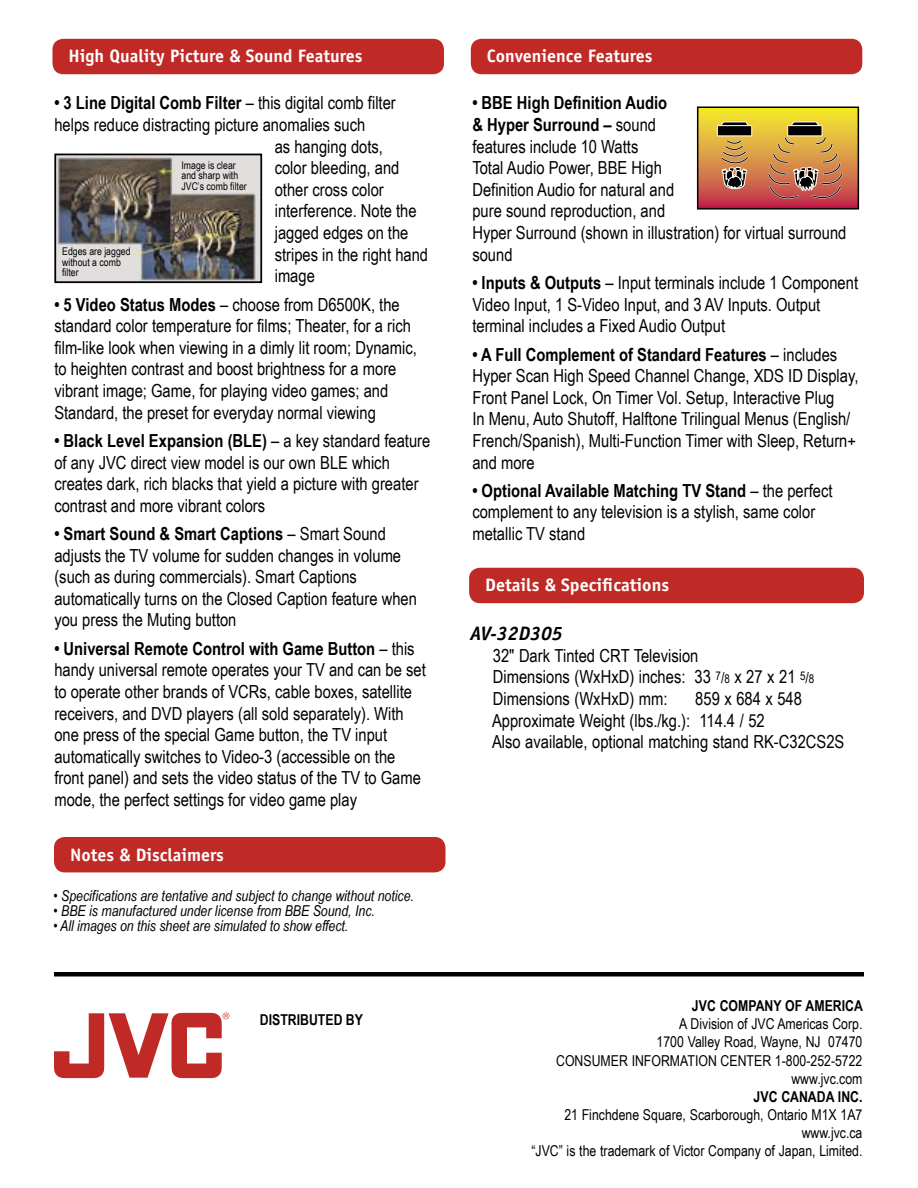
<style>
.page{position:relative;width:918px;height:1188px;background:#fff}
.page>*{position:absolute;margin:0;border:0;box-sizing:border-box;transform-origin:0 0}
.t1{font:italic 700 19.5px "Officina Sans";color:#000}
.t2{font:18px/21.6px "Arial Narrow";color:#000}
.t3{font:700 18px "Officina Sans";color:#fff}
.t4{font:700 18px "Arial Narrow";color:#000}
.t5{font:15px "Arial Narrow";color:#000}
.t6{font:italic 15px "Arial Narrow";color:#000}
.t7{font:700 15px "Arial Narrow";color:#000}
.t8{font:10.65px/10.6px "Arial Narrow";color:#000}
.s1{font-weight:400}
.s2{font-weight:700}
.s3{font-size:15px}
.s4{font-size:12px}
</style>
<div class="page">
<hr style="left:54px;top:972px;width:810px;height:4px;background:#000">
<svg style="left:54px;top:1013px;width:175px;height:65px"></svg>
<div style="left:52px;top:39px;width:392px;height:35px;background:#c02a26"></div>
<div style="left:54px;top:837px;width:392px;height:35px;background:#c02a26"></div>
<div style="left:469px;top:568px;width:395px;height:35px;background:#c02a26"></div>
<img style="left:57px;top:157px;width:202px;height:123px">
<div style="left:54px;top:154px;width:208px;height:129px;border:2px solid #000"></div>
<svg style="left:699px;top:108px;width:158px;height:100px;background:#c78947"></svg>
<div style="left:697px;top:106px;width:162px;height:104px;border:1px solid #000"></div>
<div style="left:471px;top:39px;width:391px;height:35px;background:#c02a26"></div>
<p class="t3" style="left:69px;top:45px;width:295px">High Quality Picture &amp; Sound Features</p>
<p class="t4" style="left:54px;top:93px;width:343px">• 3 Line Digital Comb Filter <span class="s1">– this digital comb filter</span></p>
<p class="t2" style="left:54px;top:114px;width:312px">helps reduce distracting picture anomalies such</p>
<p class="t2" style="left:275px;top:135px;width:110px">as hanging dots,</p>
<p class="t2" style="left:275px;top:157px;width:126px">color bleeding, and</p>
<p class="t2" style="left:275px;top:179px;width:111px">other cross color</p>
<p class="t2" style="left:275px;top:200px;width:143px">interference. Note the</p>
<p class="t2" style="left:275px;top:222px;width:135px">jagged edges on the</p>
<p class="t2" style="left:275px;top:243px;width:155px">stripes in the right hand</p>
<p class="t2" style="left:275px;top:265px;width:42px">image</p>
<p class="t2" style="left:54px;top:293px;width:364px"><span class="s2">• 5 Video Status Modes</span> – choose from D6500K, the standard color temperature for films; Theater, for a rich film-like look when viewing in a dimly lit room; Dynamic, to heighten contrast and boost brightness for a more vibrant image; Game, for playing video games; and Standard, the preset for everyday normal viewing</p>
<p class="t2" style="left:54px;top:430px;width:378px"><span class="s2">• Black Level Expansion (BLE)</span> – a key standard feature of any JVC direct view model is our own BLE which creates dark, rich blacks that yield a picture with greater contrast and more vibrant colors</p>
<p class="t2" style="left:54px;top:523px;width:364px"><span class="s2">• Smart Sound &amp; Smart Captions</span> – Smart Sound adjusts the TV volume for sudden changes in volume (such as during commercials). Smart Captions automatically turns on the Closed Caption feature when you press the Muting button</p>
<p class="t2" style="left:54px;top:638px;width:373px"><span class="s2">• Universal Remote Control with Game Button</span> – this handy universal remote operates your TV and can be set to operate other brands of VCRs, cable boxes, satellite receivers, and DVD players (all sold separately). With one press of the special Game button, the TV input automatically switches to Video-3 (accessible on the front panel) and sets the video status of the TV to Game mode, the perfect settings for video game play</p>
<p class="t8" style="left:182px;top:160px;width:67px">Image is clear and sharp with<br>JVC’s comb filter</p>
<p class="t8" style="left:62px;top:246px;width:70px">Edges are jagged without a comb filter</p>
<p class="t3" style="left:70px;top:843px;width:155px">Notes &amp; Disclaimers</p>
<p class="t6" style="left:53px;top:887px;width:362px">• Specifications are tentative and subject to change without notice.</p>
<p class="t6" style="left:53px;top:902px;width:323px">• BBE is manufactured under license from BBE Sound, Inc.</p>
<p class="t6" style="left:53px;top:917px;width:296px">• All images on this sheet are simulated to show effect.</p>
<p class="t7" style="left:260px;top:1011px;width:105px">DISTRIBUTED BY</p>
<p class="t3" style="left:487px;top:45px;width:167px">Convenience Features</p>
<p class="t2" style="left:472px;top:92px;width:376px"><span class="s2">• BBE High Definition Audio<br>&amp; Hyper Surround –</span> sound<br>features include 10 Watts<br>Total Audio Power, BBE High<br>Definition Audio for natural and<br>pure sound reproduction, and<br>Hyper Surround (shown in illustration) for virtual surround sound</p>
<p class="t2" style="left:472px;top:272px;width:387px"><span class="s2">• Inputs &amp; Outputs</span> – Input terminals include 1 Component<br>Video Input, 1 S-Video Input, and 3 AV Inputs. Output terminal includes a Fixed Audio Output</p>
<p class="t2" style="left:472px;top:343px;width:388px"><span class="s2">• A Full Complement of Standard Features</span> – includes Hyper Scan High Speed Channel Change, XDS ID Display, Front Panel Lock, On Timer Vol. Setup, Interactive Plug<br>In Menu, Auto Shutoff, Halftone Trilingual Menus (English/ French/Spanish), Multi-Function Timer with Sleep, Return+ and more</p>
<p class="t2" style="left:472px;top:480px;width:362px"><span class="s2">• Optional Available Matching TV Stand</span> – the perfect complement to any television is a stylish, same color metallic TV stand</p>
<p class="t3" style="left:485px;top:574px;width:185px">Details &amp; Specifications</p>
<p class="t1" style="left:470px;top:622px;width:94px">AV-32D305</p>
<p class="t2" style="left:493px;top:645px;width:207px">32" Dark Tinted CRT Television</p>
<p class="t2" style="left:493px;top:666px;width:323px">Dimensions (WxHxD) inches: 33 <sup>7</sup><span class="s3">/</span><span class="s4">8</span> x 27 x 21 <sup>5</sup><span class="s3">/</span><span class="s4">8</span></p>
<p class="t2" style="left:493px;top:688px;width:176px">Dimensions (WxHxD) mm:</p>
<p class="t2" style="left:695px;top:688px;width:108px">859 x 684 x 548</p>
<p class="t2" style="left:492px;top:710px;width:274px">Approximate Weight (lbs./kg.): 114.4 / 52</p>
<p class="t2" style="left:492px;top:731px;width:354px">Also available, optional matching stand RK-C32CS2S</p>
<p class="t7" style="left:692px;top:997px;width:172px">JVC COMPANY OF AMERICA</p>
<p class="t5" style="left:679px;top:1016px;width:185px">A Division of JVC Americas Corp.</p>
<p class="t5" style="left:657px;top:1034px;width:207px">1700 Valley Road, Wayne, NJ 07470</p>
<p class="t5" style="left:556px;top:1052px;width:308px">CONSUMER INFORMATION CENTER 1-800-252-5722</p>
<p class="t5" style="left:791px;top:1070px;width:73px">www.jvc.com</p>
<p class="t7" style="left:754px;top:1088px;width:110px">JVC CANADA INC.</p>
<p class="t5" style="left:564px;top:1106px;width:300px">21 Finchdene Square, Scarborough, Ontario M1X 1A7</p>
<p class="t5" style="left:802px;top:1124px;width:62px">www.jvc.ca</p>
<p class="t5" style="left:531px;top:1142px;width:333px">“JVC” is the trademark of Victor Company of Japan, Limited.</p>
</div>
